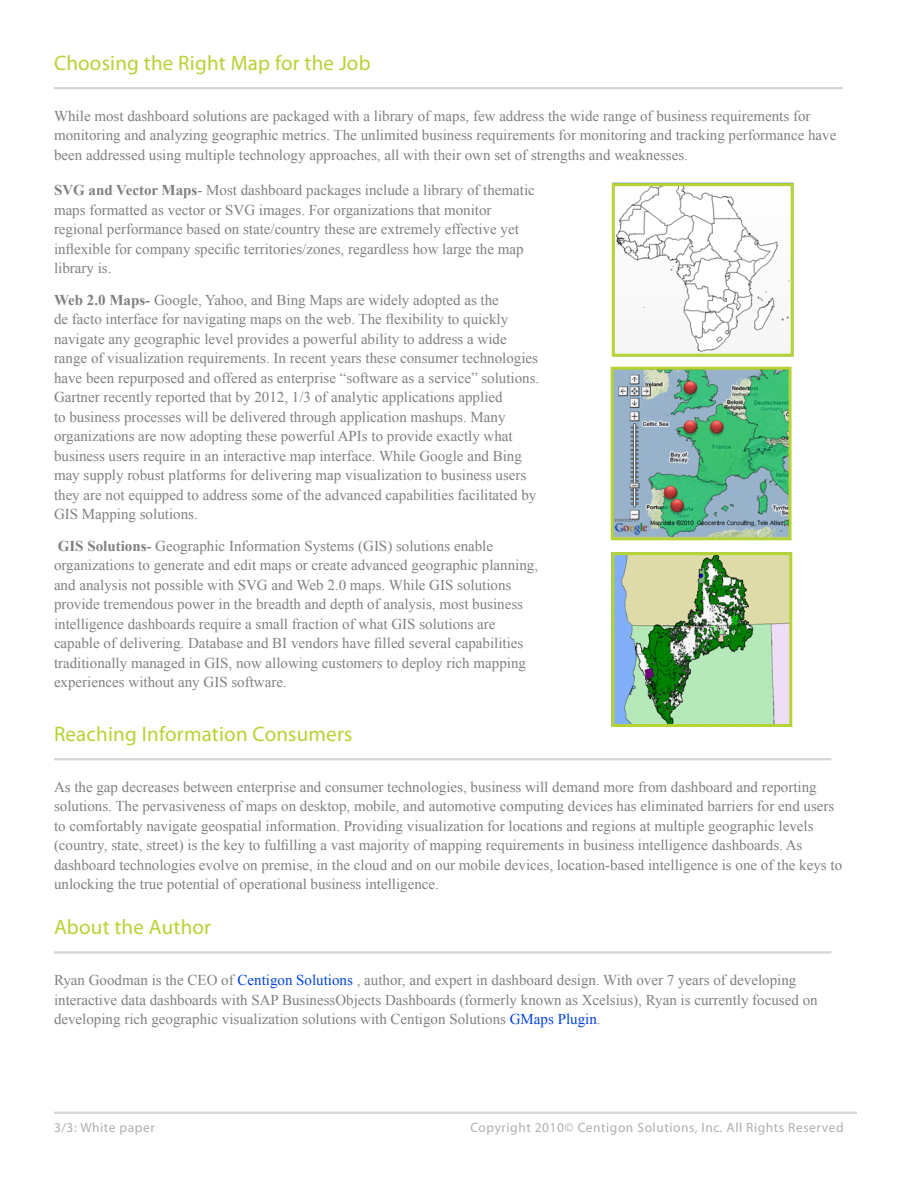
<style>
.page{position:relative;width:918px;height:1188px;background:#fff}
.page>*{position:absolute;margin:0;border:0;box-sizing:border-box;transform-origin:0 0}
.Centigon_Heading_01{font:21px "Myriad Pro";letter-spacing:.01em;color:#b5d334}
.Centigon_Body_01{font:21px "Myriad Pro";letter-spacing:.01em;color:#b5d334}
.Centigon_Body_01-2{font:15px/19.5px "Times New Roman";color:#808083}
.t1{font:13.5px "Myriad Pro";letter-spacing:.04em;color:#aeafb3}
.s1{font-weight:700}
.s2{color:#0042df}
</style>
<div class="page">
<hr style="left:54px;top:1112px;width:803px;height:2px;background:#d4d5d7">
<hr style="left:54px;top:87px;width:789px;height:2px;background:#d4d5d7">
<hr style="left:54px;top:758px;width:777px;height:2px;background:#d4d5d7">
<hr style="left:54px;top:951px;width:777px;height:3px;background:#d4d5d7">
<img style="left:612px;top:182px;width:182px;height:171px">
<img style="left:615px;top:371px;width:173px;height:165px">
<img style="left:615px;top:556px;width:173px;height:167px">
<div style="left:612px;top:183px;width:182px;height:174px;border:3px solid #b5d334"></div>
<div style="left:611px;top:367px;width:181px;height:173px;border:3px solid #b5d334"></div>
<div style="left:611px;top:552px;width:181px;height:175px;border:3px solid #b5d334"></div>
<p class="Centigon_Heading_01" style="left:54px;top:50px;width:318px">Choosing the Right Map for the Job</p>
<p class="Centigon_Body_01-2" style="left:54px;top:106px;width:784px">While most dashboard solutions are packaged with a library of maps, few address the wide range of business requirements for monitoring and analyzing geographic metrics. The unlimited business requirements for monitoring and tracking performance have been addressed using multiple technology approaches, all with their own set of strengths and weaknesses.</p>
<p class="Centigon_Body_01-2" style="left:54px;top:180px;width:482px"><span class="s1">SVG and Vector Maps</span>- Most dashboard packages include a library of thematic maps formatted as vector or SVG images. For organizations that monitor regional performance based on state/country these are extremely effective yet inflexible for company specific territories/zones, regardless how large the map library is.</p>
<p class="Centigon_Body_01-2" style="left:54px;top:290px;width:487px"><span class="s1">Web 2.0 Maps-</span> Google, Yahoo, and Bing Maps are widely adopted as the<br>de facto interface for navigating maps on the web. The flexibility to quickly navigate any geographic level provides a powerful ability to address a wide range of visualization requirements. In recent years these consumer technologies have been repurposed and offered as enterprise “software as a service” solutions.<br>Gartner recently reported that by 2012, 1/3 of analytic applications applied<br>to business processes will be delivered through application mashups. Many organizations are now adopting these powerful APIs to provide exactly what business users require in an interactive map interface. While Google and Bing may supply robust platforms for delivering map visualization to business users they are not equipped to address some of the advanced capabilities facilitated by GIS Mapping solutions.</p>
<p class="Centigon_Body_01-2" style="left:54px;top:536px;width:486px"><span class="s1">GIS Solutions-</span> Geographic Information Systems (GIS) solutions enable organizations to generate and edit maps or create advanced geographic planning, and analysis not possible with SVG and Web 2.0 maps. While GIS solutions provide tremendous power in the breadth and depth of analysis, most business intelligence dashboards require a small fraction of what GIS solutions are capable of delivering. Database and BI vendors have filled several capabilities traditionally managed in GIS, now allowing customers to deploy rich mapping experiences without any GIS software.</p>
<p class="Centigon_Heading_01" style="left:54px;top:721px;width:300px">Reaching Information Consumers</p>
<p class="Centigon_Body_01-2" style="left:54px;top:777px;width:790px">As the gap decreases between enterprise and consumer technologies, business will demand more from dashboard and reporting solutions. The pervasiveness of maps on desktop, mobile, and automotive computing devices has eliminated barriers for end users to comfortably navigate geospatial information. Providing visualization for locations and regions at multiple geographic levels (country, state, street) is the key to fulfilling a vast majority of mapping requirements in business intelligence dashboards. As dashboard technologies evolve on premise, in the cloud and on our mobile devices, location-based intelligence is one of the keys to unlocking the true potential of operational business intelligence.</p>
<p class="Centigon_Body_01" style="left:54px;top:914px;width:159px">About the Author</p>
<p class="Centigon_Body_01-2" style="left:54px;top:970px;width:765px">Ryan Goodman is the CEO of <span class="s2">Centigon Solutions</span> , author, and expert in dashboard design. With over 7 years of developing interactive data dashboards with SAP BusinessObjects Dashboards (formerly known as Xcelsius), Ryan is currently focused on developing rich geographic visualization solutions with Centigon Solutions <span class="s2">GMaps Plugin</span>.</p>
<p class="t1" style="left:54px;top:1120px;width:102px">3/3: White paper</p>
<p class="t1" style="left:470px;top:1120px;width:375px">Copyright 2010© Centigon Solutions, Inc. All Rights Reserved</p>
</div>
